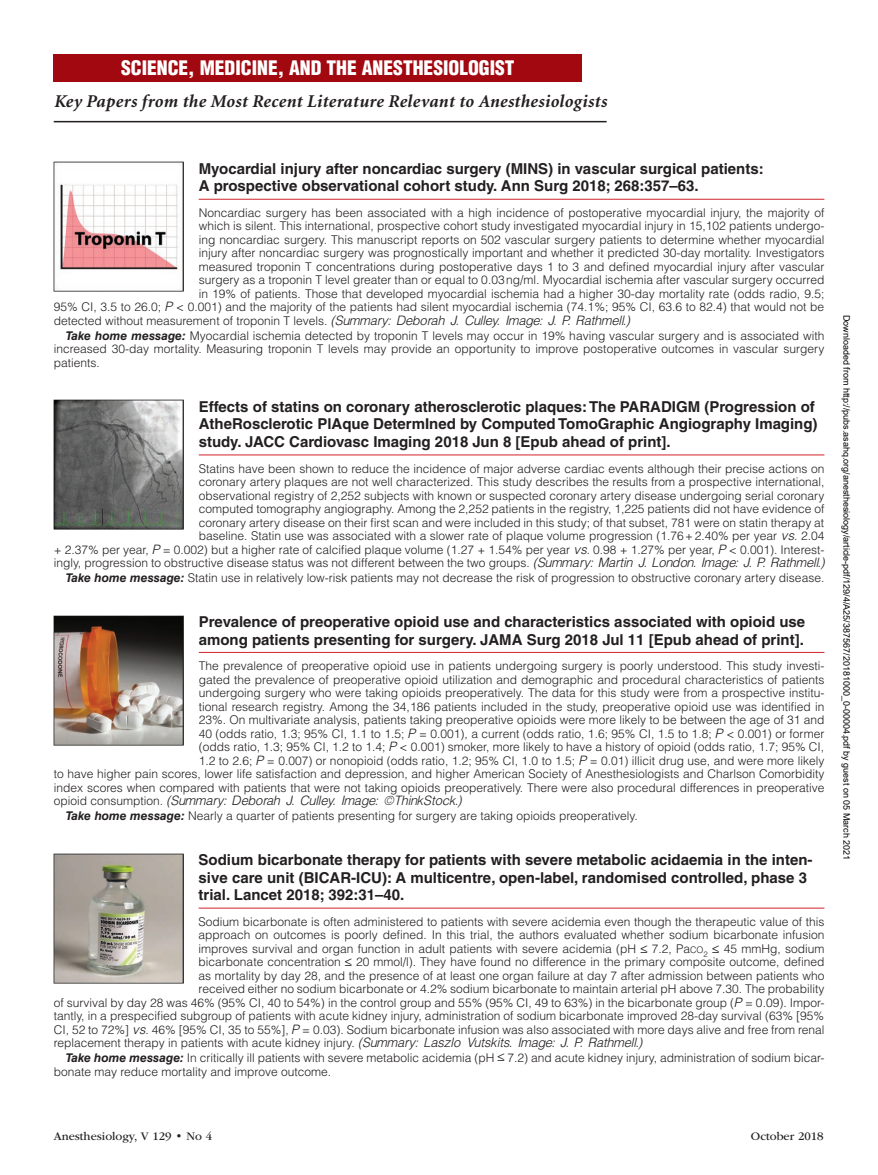
<style>
.page{position:relative;width:878px;height:1175px;background:#fff}
.page>*{position:absolute;margin:0;border:0;box-sizing:border-box;transform-origin:0 0}
.t1{font:900 condensed 19.5px "Helvetica";color:#fff}
.t2{font:italic 700 18px "Minion";letter-spacing:.015em;color:#231f20}
.t3{font:700 15px/17.7px "Helvetica";color:#231f20}
.t4{font:300 12px/13.5px "Helvetica";color:#231f20;text-align:justify}
.t5{font:italic 300 12px "Helvetica";color:#231f20}
.t6{font:12px "ITC Garamond Std";color:#231f20}
.t7{font:9px "Arial";color:#000}
.s1{font-style:italic}
.s2{font-style:normal}
.s3{font-weight:700;font-style:italic}
.s4{font-family:"Gandhari Unicode";font-weight:400}
.s5{font-size:9px}
</style>
<div class="page">
<hr style="left:199px;top:199px;width:625px;height:1px;background:#d1232a">
<hr style="left:199px;top:454px;width:625px;height:1px;background:#d1232a">
<hr style="left:199px;top:652px;width:625px;height:1px;background:#d1232a">
<hr style="left:199px;top:907px;width:625px;height:1px;background:#d1232a">
<img style="left:54px;top:161px;width:130px;height:130px">
<img style="left:54px;top:400px;width:130px;height:130px">
<img style="left:54px;top:616px;width:130px;height:130px">
<img style="left:54px;top:854px;width:130px;height:129px">
<div style="left:54px;top:54px;width:528px;height:27px;background:#a1080f"></div>
<hr style="left:54px;top:121px;width:552px;height:1px;background:#231f20">
<h1 class="t1" style="left:121px;top:55px;width:395px">SCIENCE, MEDICINE, AND THE ANESTHESIOLOGIST</h1>
<h2 class="t2" style="left:54px;top:93px;width:554px">Key Papers from the Most Recent Literature Relevant to Anesthesiologists</h2>
<p class="t3" style="left:199px;top:159px;width:566px">Myocardial injury after noncardiac surgery (MINS) in vascular surgical patients:<br>A prospective observational cohort study. Ann Surg 2018; 268:357–63.</p>
<p class="t4" style="left:199px;top:206px;width:627px">Noncardiac surgery has been associated with a high incidence of postoperative myocardial injury, the majority of</p>
<p class="t4" style="left:199px;top:219px;width:627px">which is silent. This international, prospective cohort study investigated myocardial injury in 15,102 patients undergo-</p>
<p class="t4" style="left:199px;top:233px;width:627px">ing noncardiac surgery. This manuscript reports on 502 vascular surgery patients to determine whether myocardial</p>
<p class="t4" style="left:199px;top:246px;width:627px">injury after noncardiac surgery was prognostically important and whether it predicted 30-day mortality. Investigators</p>
<p class="t4" style="left:199px;top:260px;width:627px">measured troponin T concentrations during postoperative days 1 to 3 and defined myocardial injury after vascular</p>
<p class="t4" style="left:199px;top:273px;width:627px">surgery as a troponin T level greater than or equal to 0.03ng/ml. Myocardial ischemia after vascular surgery occurred</p>
<p class="t4" style="left:199px;top:287px;width:627px">in 19% of patients. Those that developed myocardial ischemia had a higher 30-day mortality rate (odds radio, 9.5;</p>
<p class="t4" style="left:54px;top:300px;width:772px">95% CI, 3.5 to 26.0; <span class="s1">P</span> &lt; 0.001) and the majority of the patients had silent myocardial ischemia (74.1%; 95% CI, 63.6 to 82.4) that would not be</p>
<p class="t5" style="left:54px;top:312px;width:577px"><span class="s2">detected without measurement of troponin T levels.</span> (Summary: Deborah J. Culley. Image: J. P. Rathmell.)</p>
<p class="t4" style="left:54px;top:329px;width:772px;text-indent:12px"><span class="s3">Take home message:</span> Myocardial ischemia detected by troponin T levels may occur in 19% having vascular surgery and is associated with increased 30-day mortality. Measuring troponin T levels may provide an opportunity to improve postoperative outcomes in vascular surgery patients.</p>
<p class="t3" style="left:199px;top:397px;width:620px">Effects of statins on coronary atherosclerotic plaques: The PARADIGM (Progression of<br>AtheRosclerotic PlAque DetermIned by Computed TomoGraphic Angiography Imaging) study. JACC Cardiovasc Imaging 2018 Jun 8 [Epub ahead of print].</p>
<p class="t4" style="left:54px;top:461px;width:772px;text-align:right">Statins have been shown to reduce the incidence of major adverse cardiac events although their precise actions on<br>coronary artery plaques are not well characterized. This study describes the results from a prospective international,<br>observational registry of 2,252 subjects with known or suspected coronary artery disease undergoing serial coronary<br>computed tomography angiography. Among the 2,252 patients in the registry, 1,225 patients did not have evidence of<br>coronary artery disease on their first scan and were included in this study; of that subset, 781 were on statin therapy at<br>baseline. Statin use was associated with a slower rate of plaque volume progression (1.76+2.40% per year <span class="s1">vs</span>. 2.04<br>+ 2.37% per year, <span class="s1">P</span> = 0.002) but a higher rate of calcified plaque volume (1.27 + 1.54% per year <span class="s1">vs</span>. 0.98 + 1.27% per year, <span class="s1">P</span> &lt; 0.001). Interest&shy;ingly, progression to obstructive disease status was not different between the two groups. <span class="s1">(Summary: Martin J. London. Image: J. P. Rathmell.)</span></p>
<p class="t4" style="left:66px;top:571px;width:760px"><span class="s3">Take home message:</span> Statin use in relatively low-risk patients may not decrease the risk of progression to obstructive coronary artery disease.</p>
<p class="t3" style="left:199px;top:612px;width:608px">Prevalence of preoperative opioid use and characteristics associated with opioid use among patients presenting for surgery. JAMA Surg 2018 Jul 11 [Epub ahead of print].</p>
<p class="t4" style="left:199px;top:659px;width:627px">The prevalence of preoperative opioid use in patients undergoing surgery is poorly understood. This study investi-</p>
<p class="t4" style="left:199px;top:672px;width:627px">gated the prevalence of preoperative opioid utilization and demographic and procedural characteristics of patients</p>
<p class="t4" style="left:199px;top:686px;width:627px">undergoing surgery who were taking opioids preoperatively. The data for this study were from a prospective institu-</p>
<p class="t4" style="left:199px;top:699px;width:627px">tional research registry. Among the 34,186 patients included in the study, preoperative opioid use was identified in</p>
<p class="t4" style="left:199px;top:713px;width:627px">23%. On multivariate analysis, patients taking preoperative opioids were more likely to be between the age of 31 and</p>
<p class="t4" style="left:199px;top:726px;width:627px">40 (odds ratio, 1.3; 95% CI, 1.1 to 1.5; <span class="s1">P</span> = 0.001), a current (odds ratio, 1.6; 95% CI, 1.5 to 1.8; <span class="s1">P</span> &lt; 0.001) or former</p>
<p class="t4" style="left:199px;top:740px;width:627px">(odds ratio, 1.3; 95% CI, 1.2 to 1.4; <span class="s1">P</span> &lt; 0.001) smoker, more likely to have a history of opioid (odds ratio, 1.7; 95% CI,</p>
<p class="t4" style="left:199px;top:753px;width:627px">1.2 to 2.6; <span class="s1">P</span> = 0.007) or nonopioid (odds ratio, 1.2; 95% CI, 1.0 to 1.5; <span class="s1">P</span> = 0.01) illicit drug use, and were more likely</p>
<p class="t4" style="left:54px;top:767px;width:772px">to have higher pain scores, lower life satisfaction and depression, and higher American Society of Anesthesiologists and Charlson Comorbidity</p>
<p class="t4" style="left:54px;top:780px;width:772px">index scores when compared with patients that were not taking opioids preoperatively. There were also procedural differences in preoperative</p>
<p class="t5" style="left:54px;top:792px;width:409px"><span class="s2">opioid consumption.</span> (Summary: Deborah J. Culley. Image: ©ThinkStock.)</p>
<p class="t4" style="left:66px;top:809px;width:573px"><span class="s3">Take home message:</span> Nearly a quarter of patients presenting for surgery are taking opioids preoperatively.</p>
<p class="t3" style="left:199px;top:850px;width:615px">Sodium bicarbonate therapy for patients with severe metabolic acidaemia in the inten&shy;sive care unit (BICAR-ICU): A multicentre, open-label, randomised controlled, phase 3 trial. Lancet 2018; 392:31–40.</p>
<p class="t4" style="left:199px;top:914px;width:627px">Sodium bicarbonate is often administered to patients with severe acidemia even though the therapeutic value of this</p>
<p class="t4" style="left:199px;top:928px;width:627px">approach on outcomes is poorly defined. In this trial, the authors evaluated whether sodium bicarbonate infusion</p>
<p class="t4" style="left:199px;top:941px;width:627px">improves survival and organ function in adult patients with severe acidemia (pH <span class="s4">≤</span> 7.2, Pa<span class="s5">CO</span><sub>2</sub> <span class="s4">≤</span> 45 mmHg, sodium</p>
<p class="t4" style="left:199px;top:955px;width:627px">bicarbonate concentration <span class="s4">≤</span> 20 mmol/l). They have found no difference in the primary composite outcome, defined</p>
<p class="t4" style="left:199px;top:968px;width:627px">as mortality by day 28, and the presence of at least one organ failure at day 7 after admission between patients who</p>
<p class="t4" style="left:199px;top:982px;width:627px">received either no sodium bicarbonate or 4.2% sodium bicarbonate to maintain arterial pH above 7.30. The probability</p>
<p class="t4" style="left:54px;top:995px;width:772px">of survival by day 28 was 46% (95% CI, 40 to 54%) in the control group and 55% (95% CI, 49 to 63%) in the bicarbonate group (<span class="s1">P</span> = 0.09). Impor-</p>
<p class="t4" style="left:54px;top:1009px;width:772px">tantly, in a prespecified subgroup of patients with acute kidney injury, administration of sodium bicarbonate improved 28-day survival (63% [95%</p>
<p class="t4" style="left:54px;top:1022px;width:772px">CI, 52 to 72%] <span class="s1">vs</span>. 46% [95% CI, 35 to 55%], <span class="s1">P</span> = 0.03). Sodium bicarbonate infusion was also associated with more days alive and free from renal</p>
<p class="t4" style="left:54px;top:1036px;width:590px">replacement therapy in patients with acute kidney injury. <span class="s1">(Summary: Laszlo Vutskits. Image: J. P. Rathmell.)</span></p>
<p class="t4" style="left:54px;top:1051px;width:772px;text-indent:12px"><span class="s3">Take home message:</span> In critically ill patients with severe metabolic acidemia (pH <span class="s4">≤</span> 7.2) and acute kidney injury, administration of sodium bicar&shy;bonate may reduce mortality and improve outcome.</p>
<p class="t7" style="left:850px;top:315px;width:547px;rotate:90deg">Downloaded from http://pubs.asahq.org/anesthesiology/article-pdf/129/4/A25/387567/20181000_0-00004.pdf by guest on 05 March 2021</p>
<p class="t6" style="left:54px;top:1130px;width:160px">Anesthesiology, V 129 • No 4</p>
<p class="t6" style="left:751px;top:1130px;width:74px">October 2018</p>
</div>
